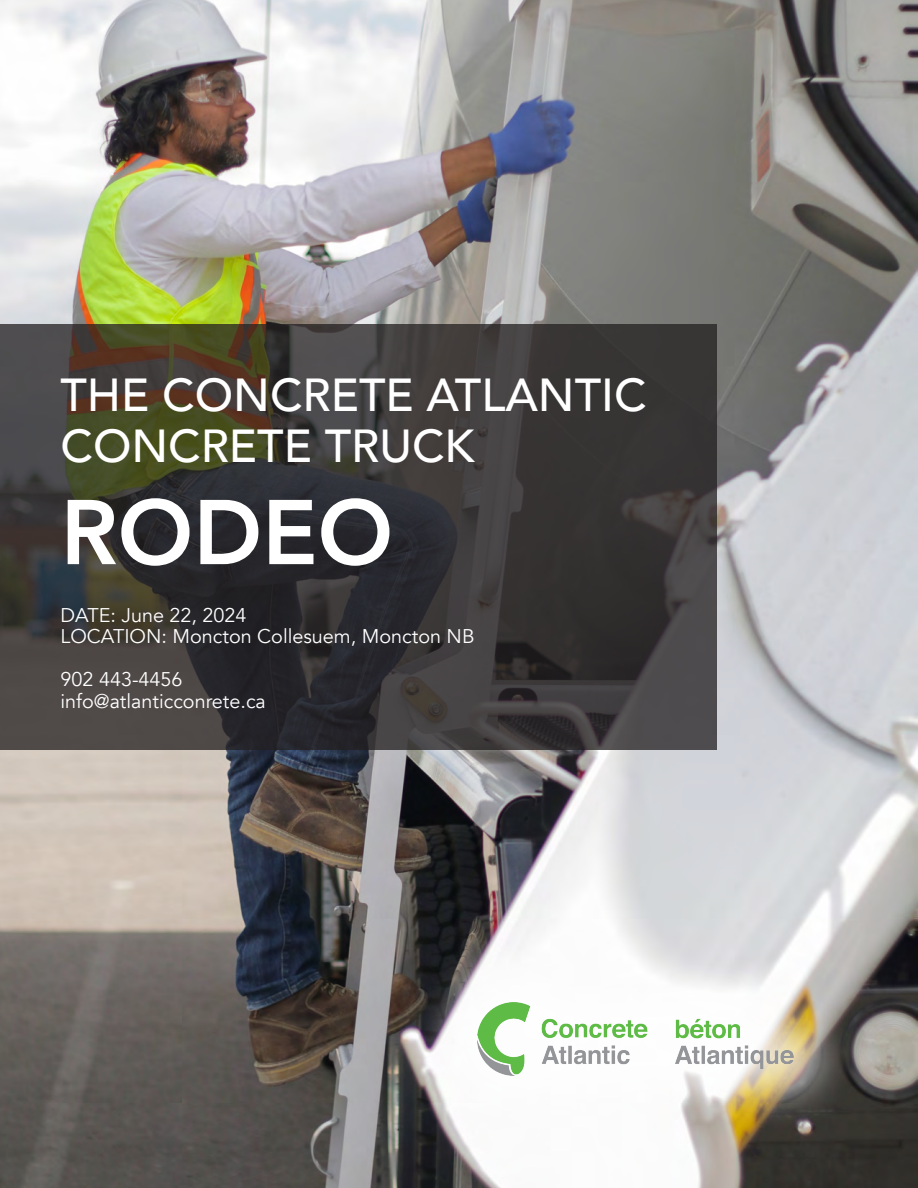
<style>
.page{position:relative;width:918px;height:1188px;background:#fff}
.page>*{position:absolute;margin:0;border:0;box-sizing:border-box;transform-origin:0 0}
.t1{font:800 90.75px "Avenir";color:#fff}
.t2{font:500 46.2px/51.2px "Avenir";color:#fff}
.t3{font:19.8px "Avenir";color:#fff}
</style>
<div class="page">
<img style="left:0;top:0;width:918px;height:1188px">
<svg style="left:0;top:324px;width:717px;height:426px"></svg>
<div style="left:414px;top:939px;width:442px;height:200px;background:#fff;opacity:.75"></div>
<img style="left:477px;top:1002px;width:316px;height:74px">
<p class="t2" style="left:60px;top:367px;width:588px">THE CONCRETE ATLANTIC<br>CONCRETE TRUCK</p>
<p class="t1" style="left:60px;top:462px;width:334px">RODEO</p>
<p class="t3" style="left:60px;top:603px;width:188px">DATE: June 22, 2024</p>
<p class="t3" style="left:60px;top:625px;width:415px">LOCATION: Moncton Collesuem, Moncton NB</p>
<p class="t3" style="left:60px;top:668px;width:124px">902 443-4456</p>
<p class="t3" style="left:60px;top:689px;width:207px">info@atlanticconrete.ca</p>
</div>
